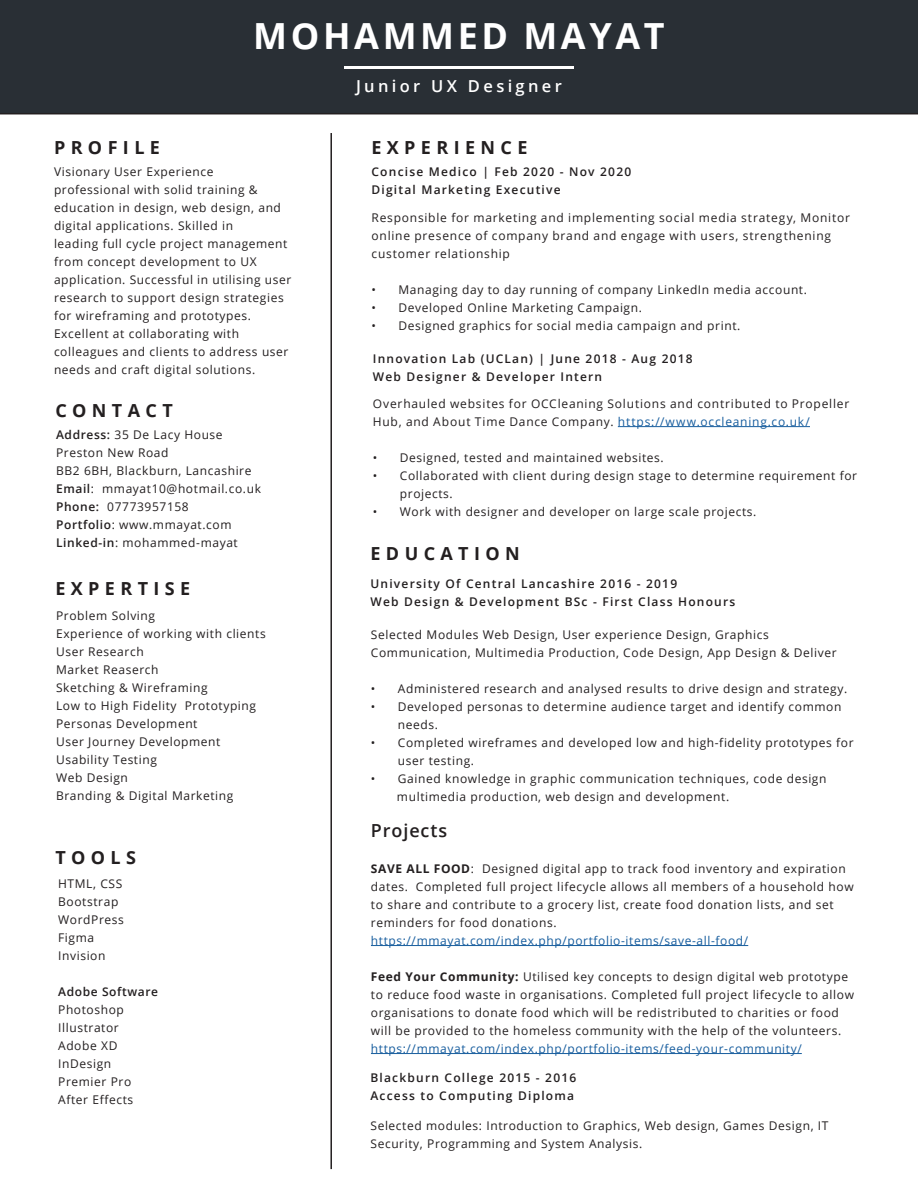
<style>
.page{position:relative;width:918px;height:1188px;background:#fff}
.page>*{position:absolute;margin:0;border:0;box-sizing:border-box;transform-origin:0 0}
.Name{font:700 36px "Open Sans";letter-spacing:.1em;color:#fff}
.Section_Heading{font:700 18px "Open Sans";letter-spacing:.3em;color:#231f20}
.Body_Text{font:600 18px "Open Sans";letter-spacing:.05em;color:#231f20}
.Position{font:600 16.5px "Open Sans";letter-spacing:.2em;color:#fff}
.Body_Text-2{font:12px/18px "Open Sans";letter-spacing:.05em;color:#231f20}
.Body_Text-3{font:600 12px/18px "Open Sans";letter-spacing:.1em;color:#231f20}
.Body_Text-4{font:12px "Open Sans";letter-spacing:.05em;color:#175d9e}
.Body_Text-5{font:600 12px "Open Sans";letter-spacing:.05em;color:#231f20}
.s1{font-weight:600}
.s2{color:#175d9e}
.s3{font-weight:700}
</style>
<div class="page">
<div style="left:0;top:0;width:918px;height:114px;background:#292f35"></div>
<hr style="left:344px;top:66px;width:230px;height:2px;background:#fff">
<hr style="left:330px;top:133px;width:2px;height:1036px;background:#231f20">
<hr style="left:618px;top:426px;width:192px;height:1px;background:#175d9e">
<hr style="left:371px;top:945px;width:377px;height:1px;background:#175d9e">
<hr style="left:371px;top:1053px;width:431px;height:1px;background:#175d9e">
<p class="Name" style="left:253px;top:11px;width:413px">MOHAMMED MAYAT</p>
<p class="Position" style="left:356px;top:75px;width:207px">Junior UX Designer</p>
<p class="Section_Heading" style="left:54px;top:135px;width:108px">PROFILE</p>
<p class="Section_Heading" style="left:371px;top:135px;width:158px">EXPERIENCE</p>
<p class="Body_Text-2" style="left:54px;top:162px;width:161px">Visionary User Experience</p>
<p class="Body_Text-2" style="left:54px;top:180px;width:229px">professional with solid training &amp; education in design, web design, and digital applications. Skilled in</p>
<p class="Body_Text-2" style="left:54px;top:234px;width:235px">leading full cycle project management from concept development to UX</p>
<p class="Body_Text-2" style="left:54px;top:270px;width:239px">application. Successful in utilising user research to support design strategies for wireframing and prototypes.</p>
<p class="Body_Text-2" style="left:54px;top:324px;width:187px">Excellent at collaborating with</p>
<p class="Body_Text-2" style="left:54px;top:342px;width:236px">colleagues and clients to address user needs and craft digital solutions.</p>
<p class="Section_Heading" style="left:55px;top:397px;width:119px">CONTACT</p>
<p class="Body_Text-2" style="left:56px;top:425px;width:168px"><span class="s1">Address:</span> 35 De Lacy House</p>
<p class="Body_Text-2" style="left:56px;top:443px;width:114px">Preston New Road</p>
<p class="Body_Text-2" style="left:56px;top:461px;width:197px">BB2 6BH, Blackburn, Lancashire</p>
<p class="Body_Text-2" style="left:56px;top:479px;width:206px"><span class="s1">Email</span>: mmayat10@hotmail.co.uk</p>
<p class="Body_Text-2" style="left:56px;top:497px;width:134px"><span class="s1">Phone:</span> 07773957158</p>
<p class="Body_Text-2" style="left:56px;top:515px;width:177px"><span class="s1">Portfolio</span>: www.mmayat.com</p>
<p class="Body_Text-2" style="left:56px;top:533px;width:183px"><span class="s1">Linked-in</span>: mohammed-mayat</p>
<p class="Section_Heading" style="left:55px;top:576px;width:136px">EXPERTISE</p>
<p class="Body_Text-2" style="left:56px;top:606px;width:101px">Problem Solving</p>
<p class="Body_Text-2" style="left:56px;top:624px;width:211px">Experience of working with clients</p>
<p class="Body_Text-2" style="left:56px;top:642px;width:89px">User Research</p>
<p class="Body_Text-2" style="left:56px;top:660px;width:104px">Market Reaserch</p>
<p class="Body_Text-2" style="left:56px;top:678px;width:153px">Sketching &amp; Wireframing</p>
<p class="Body_Text-2" style="left:56px;top:696px;width:202px">Low to High Fidelity Prototyping</p>
<p class="Body_Text-2" style="left:56px;top:714px;width:143px">Personas Development</p>
<p class="Body_Text-2" style="left:56px;top:732px;width:166px">User Journey Development</p>
<p class="Body_Text-2" style="left:56px;top:750px;width:102px">Usability Testing</p>
<p class="Body_Text-2" style="left:56px;top:768px;width:73px">Web Design</p>
<p class="Body_Text-2" style="left:56px;top:786px;width:179px">Branding &amp; Digital Marketing</p>
<p class="Section_Heading" style="left:55px;top:844px;width:82px">TOOLS</p>
<p class="Body_Text-2" style="left:58px;top:875px;width:66px">HTML, CSS</p>
<p class="Body_Text-2" style="left:58px;top:893px;width:62px">Bootstrap</p>
<p class="Body_Text-2" style="left:58px;top:911px;width:67px">WordPress</p>
<p class="Body_Text-2" style="left:58px;top:929px;width:38px">Figma</p>
<p class="Body_Text-2" style="left:58px;top:947px;width:49px">Invision</p>
<p class="Body_Text-5" style="left:58px;top:984px;width:101px">Adobe Software</p>
<p class="Body_Text-2" style="left:58px;top:1001px;width:67px">Photoshop</p>
<p class="Body_Text-2" style="left:58px;top:1019px;width:62px">Illustrator</p>
<p class="Body_Text-2" style="left:58px;top:1037px;width:61px">Adobe XD</p>
<p class="Body_Text-2" style="left:58px;top:1055px;width:55px">InDesign</p>
<p class="Body_Text-2" style="left:58px;top:1073px;width:75px">Premier Pro</p>
<p class="Body_Text-2" style="left:58px;top:1091px;width:77px">After Effects</p>
<p class="Body_Text-3" style="left:372px;top:162px;width:261px">Concise Medico | Feb 2020 - Nov 2020<br>Digital Marketing Executive</p>
<p class="Body_Text-2" style="left:372px;top:209px;width:480px">Responsible for marketing and implementing social media strategy, Monitor online presence of company brand and engage with users, strengthening customer relationship</p>
<p class="Body_Text-2" style="left:372px;top:281px;width:437px">• Managing day to day running of company LinkedIn media account.</p>
<p class="Body_Text-2" style="left:372px;top:299px;width:272px">• Developed Online Marketing Campaign.</p>
<p class="Body_Text-2" style="left:372px;top:317px;width:370px">• Designed graphics for social media campaign and print.</p>
<p class="Body_Text-3" style="left:373px;top:349px;width:321px">Innovation Lab (UCLan) | June 2018 - Aug 2018<br>Web Designer &amp; Developer Intern</p>
<p class="Body_Text-2" style="left:373px;top:394px;width:478px">Overhauled websites for OCCleaning Solutions and contributed to Propeller<br>Hub, and About Time Dance Company. <span class="s2">https://www.occleaning.co.uk/</span></p>
<p class="Body_Text-2" style="left:373px;top:448px;width:292px">• Designed, tested and maintained websites.</p>
<p class="Body_Text-2" style="left:400px;top:466px;width:459px;text-indent:-27px">• Collaborated with client during design stage to determine requirement for projects.</p>
<p class="Body_Text-2" style="left:373px;top:502px;width:385px">• Work with designer and developer on large scale projects.</p>
<p class="Section_Heading" style="left:371px;top:540px;width:151px">EDUCATION</p>
<p class="Body_Text-3" style="left:371px;top:574px;width:366px">University Of Central Lancashire 2016 - 2019<br>Web Design &amp; Development BSc - First Class Honours</p>
<p class="Body_Text-2" style="left:371px;top:625px;width:399px">Selected Modules Web Design, User experience Design, Graphics</p>
<p class="Body_Text-2" style="left:371px;top:643px;width:467px">Communication, Multimedia Production, Code Design, App Design &amp; Deliver</p>
<p class="Body_Text-2" style="left:371px;top:679px;width:478px">• Administered research and analysed results to drive design and strategy.</p>
<p class="Body_Text-2" style="left:398px;top:697px;width:445px;text-indent:-27px">• Developed personas to determine audience target and identify common needs.</p>
<p class="Body_Text-2" style="left:398px;top:733px;width:457px;text-indent:-27px">• Completed wireframes and developed low and high-fidelity prototypes for user testing.</p>
<p class="Body_Text-2" style="left:371px;top:769px;width:457px">• Gained knowledge in graphic communication techniques, code design</p>
<p class="Body_Text-2" style="left:397px;top:787px;width:334px">multimedia production, web design and development.</p>
<p class="Body_Text" style="left:371px;top:818px;width:78px">Projects</p>
<p class="Body_Text-2" style="left:371px;top:859px;width:484px"><span class="s3">SAVE ALL FOOD</span>: Designed digital app to track food inventory and expiration dates. Completed full project lifecycle allows all members of a household how to share and contribute to a grocery list, create food donation lists, and set reminders for food donations.</p>
<p class="Body_Text-4" style="left:371px;top:932px;width:379px">https://mmayat.com/index.php/portfolio-items/save-all-food/</p>
<p class="Body_Text-2" style="left:371px;top:967px;width:485px"><span class="s3">Feed Your Community:</span> Utilised key concepts to design digital web prototype to reduce food waste in organisations. Completed full project lifecycle to allow organisations to donate food which will be redistributed to charities or food will be provided to the homeless community with the help of the volunteers.</p>
<p class="Body_Text-4" style="left:371px;top:1040px;width:432px">https://mmayat.com/index.php/portfolio-items/feed-your-community/</p>
<p class="Body_Text-3" style="left:371px;top:1069px;width:207px">Blackburn College 2015 - 2016<br>Access to Computing Diploma</p>
<p class="Body_Text-2" style="left:371px;top:1117px;width:460px">Selected modules: Introduction to Graphics, Web design, Games Design, IT<br>Security, Programming and System Analysis.</p>
</div>
